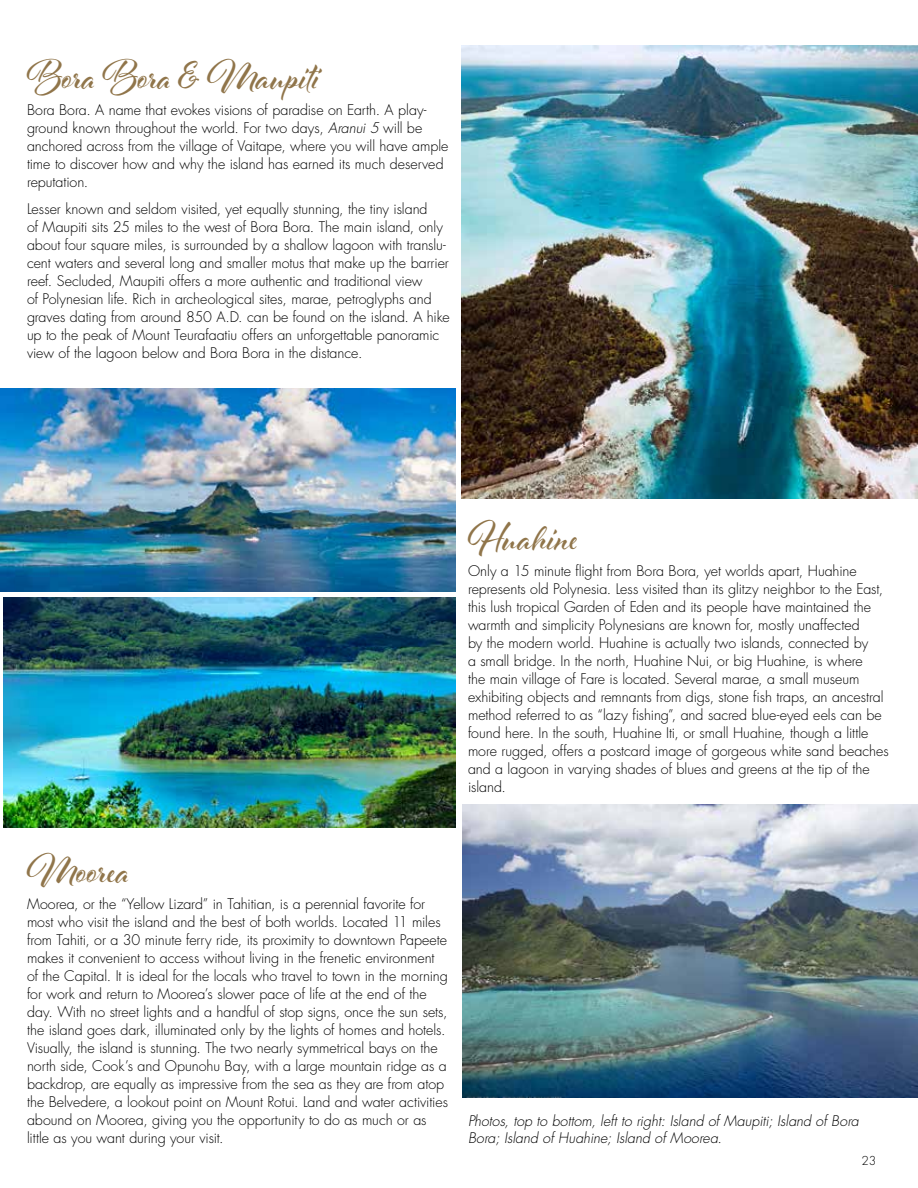
<style>
.page{position:relative;width:918px;height:1188px;background:#fff}
.page>*{position:absolute;margin:0;border:0;box-sizing:border-box;transform-origin:0 0}
.t1{font:700 45px "Al Fresco";letter-spacing:.02em;color:#90754a;scale:.86 1}
.t2{font:700 45px "Al Fresco";letter-spacing:.045em;color:#90754a;scale:.86 1}
.t3{font:300 14.25px/18px "Futura";letter-spacing:-.005em;color:#000}
.t4{font:italic 300 14.25px/16.5px "Futura";color:#000}
.t5{font:300 12px "Futura";color:#000}
.s1{font-style:italic}
</style>
<div class="page">
<img style="left:3px;top:597px;width:453px;height:231px">
<img style="left:462px;top:45px;width:456px;height:453px">
<img style="left:462px;top:805px;width:456px;height:293px">
<img style="left:0;top:389px;width:456px;height:202px">
<h1 class="t1" style="left:27px;top:46px;width:341px">Bora Bora &amp; Maupiti</h1>
<p class="t3" style="left:27px;top:101px;width:423px">Bora Bora. A name that evokes visions of paradise on Earth. A play&shy;ground known throughout the world. For two days, <span class="s1">Aranui 5</span> will be anchored across from the village of Vaitape, where you will have ample time to discover how and why the island has earned its much deserved reputation.</p>
<p class="t3" style="left:27px;top:200px;width:424px">Lesser known and seldom visited, yet equally stunning, the tiny island<br>of Maupiti sits 25 miles to the west of Bora Bora. The main island, only about four square miles, is surrounded by a shallow lagoon with translu&shy;cent waters and several long and smaller motus that make up the barrier reef. Secluded, Maupiti offers a more authentic and traditional view<br>of Polynesian life. Rich in archeological sites, marae, petroglyphs and graves dating from around 850 A.D. can be found on the island. A hike up to the peak of Mount Teurafaatiu offers an unforgettable panoramic view of the lagoon below and Bora Bora in the distance.</p>
<h1 class="t2" style="left:468px;top:507px;width:129px">Huahine</h1>
<p class="t3" style="left:468px;top:562px;width:422px">Only a 15 minute flight from Bora Bora, yet worlds apart, Huahine represents old Polynesia. Less visited than its glitzy neighbor to the East, this lush tropical Garden of Eden and its people have maintained the warmth and simplicity Polynesians are known for, mostly unaffected<br>by the modern world. Huahine is actually two islands, connected by<br>a small bridge. In the north, Huahine Nui, or big Huahine, is where<br>the main village of Fare is located. Several marae, a small museum exhibiting objects and remnants from digs, stone fish traps, an ancestral method referred to as “lazy fishing”, and sacred blue-eyed eels can be found here. In the south, Huahine Iti, or small Huahine, though a little more rugged, offers a postcard image of gorgeous white sand beaches and a lagoon in varying shades of blues and greens at the tip of the island.</p>
<h1 class="t1" style="left:27px;top:840px;width:120px">Moorea</h1>
<p class="t3" style="left:27px;top:895px;width:423px">Moorea, or the “Yellow Lizard” in Tahitian, is a perennial favorite for most who visit the island and the best of both worlds. Located 11 miles from Tahiti, or a 30 minute ferry ride, its proximity to downtown Papeete makes it convenient to access without living in the frenetic environment of the Capital. It is ideal for the locals who travel to town in the morning for work and return to Moorea’s slower pace of life at the end of the day. With no street lights and a handful of stop signs, once the sun sets, the island goes dark, illuminated only by the lights of homes and hotels.<br>Visually, the island is stunning. The two nearly symmetrical bays on the north side, Cook’s and Opunohu Bay, with a large mountain ridge as a backdrop, are equally as impressive from the sea as they are from atop the Belvedere, a lookout point on Mount Rotui. Land and water activities abound on Moorea, giving you the opportunity to do as much or as little as you want during your visit.</p>
<p class="t4" style="left:468px;top:1113px;width:392px">Photos, top to bottom, left to right: Island of Maupiti; Island of Bora<br>Bora; Island of Huahine; Island of Moorea.</p>
<p class="t5" style="left:861px;top:1153px;width:16px">23</p>
</div>
